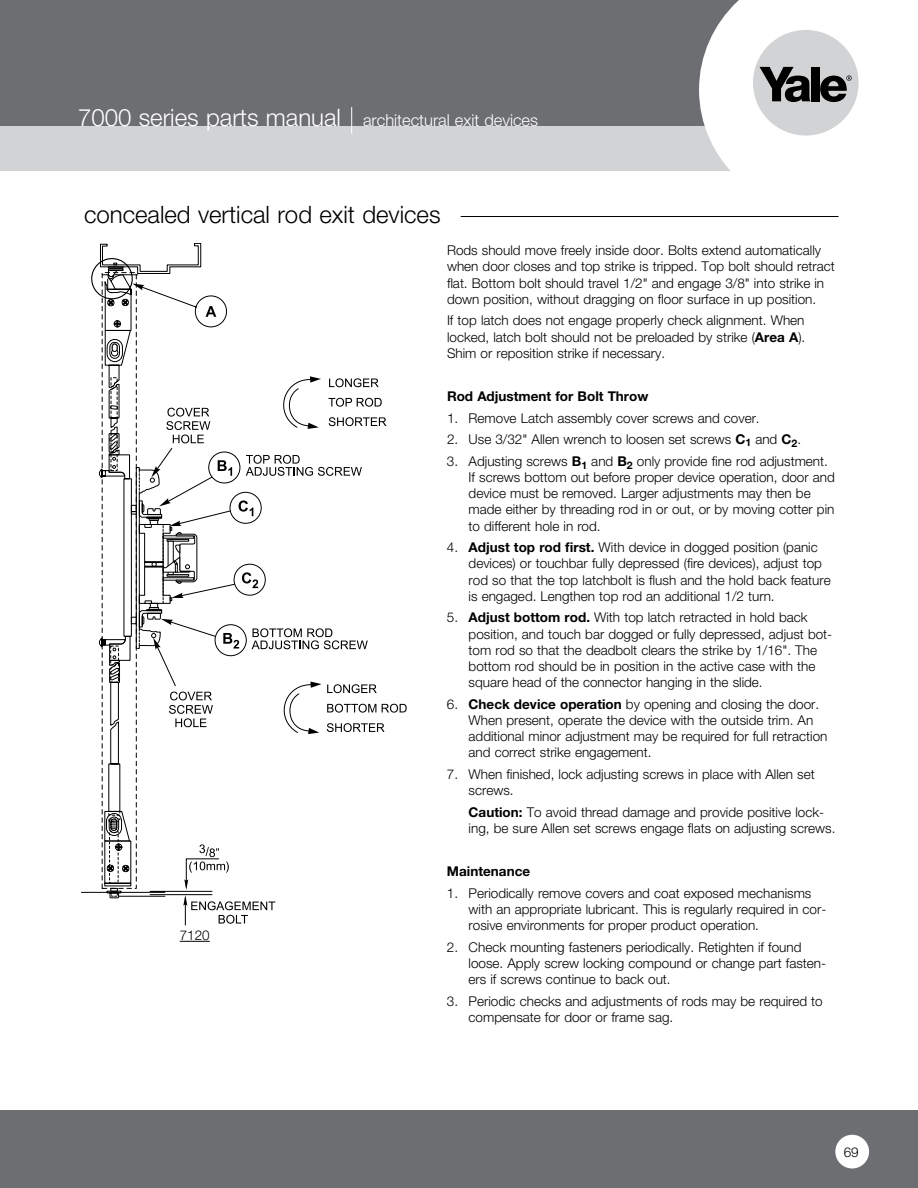
<style>
.page{position:relative;width:918px;height:1188px;background:#fff}
.page>*{position:absolute;margin:0;border:0;box-sizing:border-box;transform-origin:0 0}
.t1{font:300 24px "Helvetica Neue";color:#000}
.t2{font:300 16.5px "Helvetica Neue";color:#fff}
.t3{font:300 13.5px/16.2px "Helvetica Neue";color:#000}
.t4{font:700 13.5px "Helvetica Neue";color:#000}
.s1{font-size:24px}
.s2{font-weight:700}
</style>
<div class="page">
<div style="left:0;top:127px;width:14px;height:44px;background:#d1d3d4"></div>
<div style="left:0;top:0;width:835px;height:134px;background:#6d6e71"></div>
<div style="left:0;top:126px;width:803px;height:44px;background:#d1d3d4"></div>
<svg style="left:699px;top:0;width:146px;height:171px;fill:#fff"></svg>
<div style="left:753px;top:30px;width:106px;height:106px;background:#d1d3d4;border-radius:50%"></div>
<svg style="left:760px;top:67px;width:50px;height:35px"></svg>
<div style="left:811px;top:67px;width:8px;height:34px;background:#000"></div>
<svg style="left:820px;top:75px;width:32px;height:27px"></svg>
<div style="left:0;top:1110px;width:918px;height:78px;background:#6d6e71"></div>
<div style="left:835px;top:1135px;width:34px;height:34px;background:#fff;border-radius:50%"></div>
<svg style="left:351px;top:107px;width:1px;height:27px"></svg>
<hr style="left:461px;top:216px;width:378px;height:1px;background:#000">
<div style="left:91px;top:258px;width:42px;height:41px;border:1px solid #000;border-radius:50%"></div>
<svg style="left:98px;top:243px;width:309px;height:683px"></svg>
<hr style="left:180px;top:941px;width:30px;height:1px;background:#000">
<p class="t2" style="left:78px;top:110px;width:462px"><span class="s1">7000 series parts manual</span> architectural exit devices</p>
<h1 class="t1" style="left:84px;top:200px;width:358px">concealed vertical rod exit devices</h1>
<p class="t3" style="left:180px;top:927px;width:32px">7120</p>
<p class="t3" style="left:447px;top:242px;width:389px">Rods should move freely inside door. Bolts extend automatically when door closes and top strike is tripped. Top bolt should retract flat. Bottom bolt should travel 1/2" and engage 3/8" into strike in down position, without dragging on floor surface in up position.</p>
<p class="t3" style="left:447px;top:312px;width:359px">If top latch does not engage properly check alignment. When locked, latch bolt should not be preloaded by strike (<span class="s2">Area A</span>).<br>Shim or reposition strike if necessary.</p>
<p class="t4" style="left:447px;top:388px;width:203px">Rod Adjustment for Bolt Throw</p>
<p class="t3" style="left:447px;top:409px;width:312px">1. Remove Latch assembly cover screws and cover.</p>
<p class="t3" style="left:447px;top:431px;width:353px">2. Use 3/32" Allen wrench to loosen set screws <span class="s2">C</span><sub>1</sub> and <span class="s2">C</span><sub>2</sub>.</p>
<p class="t3" style="left:469px;top:453px;width:368px;text-indent:-22px">3. Adjusting screws <span class="s2">B</span><sub>1</sub> and <span class="s2">B</span><sub>2</sub> only provide fine rod adjustment.<br>If screws bottom out before proper device operation, door and device must be removed. Larger adjustments may then be made either by threading rod in or out, or by moving cotter pin to different hole in rod.</p>
<p class="t3" style="left:469px;top:539px;width:364px;text-indent:-22px">4. <span class="s2">Adjust top rod first.</span> With device in dogged position (panic devices) or touchbar fully depressed (fire devices), adjust top rod so that the top latchbolt is flush and the hold back feature is engaged. Lengthen top rod an additional 1/2 turn.</p>
<p class="t3" style="left:469px;top:609px;width:365px;text-indent:-22px">5. <span class="s2">Adjust bottom rod.</span> With top latch retracted in hold back position, and touch bar dogged or fully depressed, adjust bot&shy;tom rod so that the deadbolt clears the strike by 1/16". The bottom rod should be in position in the active case with the square head of the connector hanging in the slide.</p>
<p class="t3" style="left:469px;top:696px;width:360px;text-indent:-22px">6. <span class="s2">Check device operation</span> by opening and closing the door.<br>When present, operate the device with the outside trim. An additional minor adjustment may be required for full retraction and correct strike engagement.</p>
<p class="t3" style="left:469px;top:766px;width:348px;text-indent:-22px">7. When finished, lock adjusting screws in place with Allen set screws.</p>
<p class="t3" style="left:469px;top:804px;width:366px"><span class="s2">Caution:</span> To avoid thread damage and provide positive lock&shy;ing, be sure Allen set screws engage flats on adjusting screws.</p>
<p class="t4" style="left:447px;top:863px;width:85px">Maintenance</p>
<p class="t3" style="left:469px;top:885px;width:359px;text-indent:-22px">1. Periodically remove covers and coat exposed mechanisms with an appropriate lubricant. This is regularly required in cor&shy;rosive environments for proper product operation.</p>
<p class="t3" style="left:469px;top:939px;width:359px;text-indent:-22px">2. Check mounting fasteners periodically. Retighten if found loose. Apply screw locking compound or change part fasten&shy;ers if screws continue to back out.</p>
<p class="t3" style="left:469px;top:993px;width:356px;text-indent:-22px">3. Periodic checks and adjustments of rods may be required to compensate for door or frame sag.</p>
<p class="t3" style="left:844px;top:1144px;width:17px">69</p>
</div>
